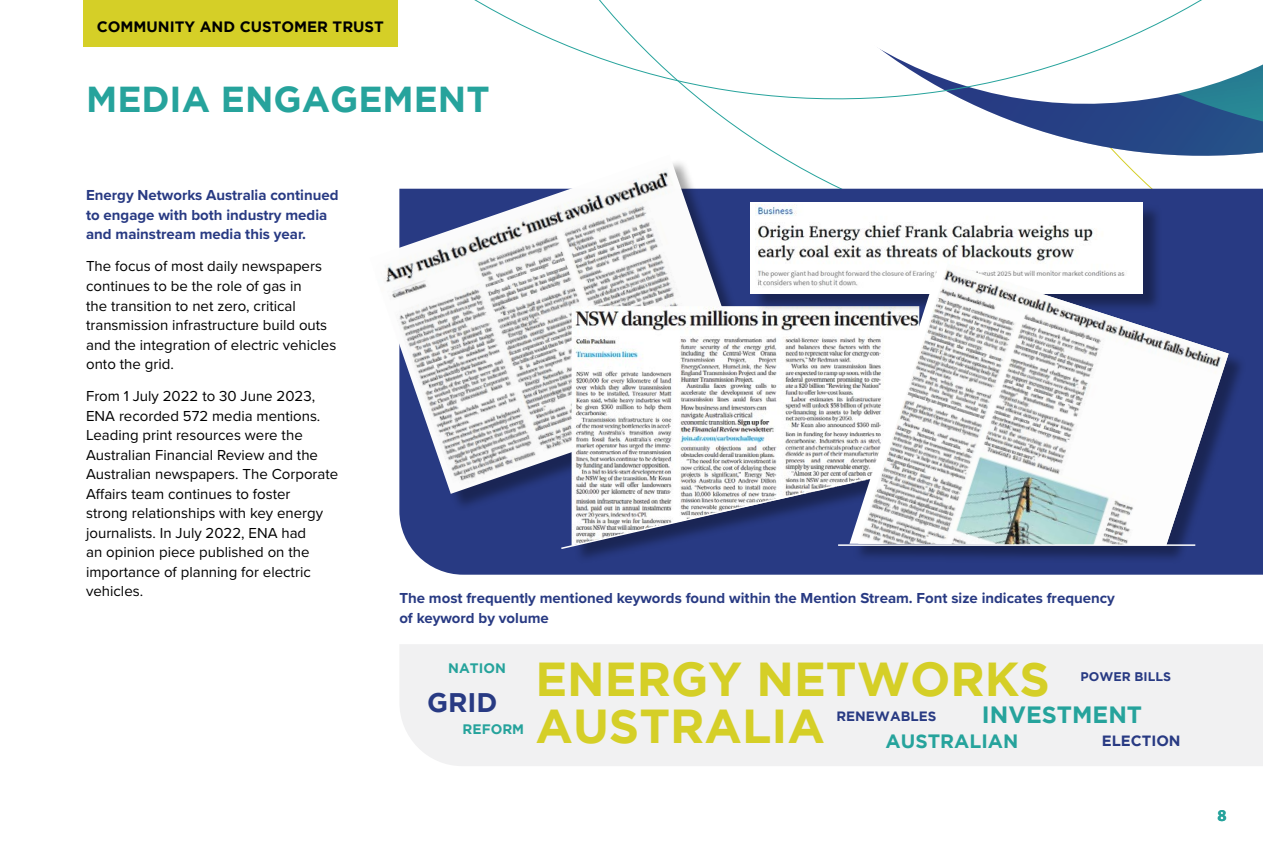
<style>
.page{position:relative;width:1263px;height:851px;background:#fff}
.page>*{position:absolute;margin:0;border:0;box-sizing:border-box;transform-origin:0 0}
.HA{font:700 47.55px/47.5px "Gotham";color:#d5cf27}
.HA-2{font:700 36px "Gotham";color:#26a39c}
.HA-3{font:700 26.85px "Gotham";color:#283a83}
.HA-4{font:700 23.55px "Gotham";color:#26a39c}
.HA-5{font:700 19.35px "Gotham";color:#26a39c}
.t1{font:700 16.5px "Myriad Pro";color:#26a39c}
.BODY_NEW{font:15px/19.5px "Proxima Nova";color:#000}
.body{font:700 15px/19.5px "Proxima Nova";color:#283a83}
.HA-6{font:700 15px "Gotham";color:#000}
.HA-7{font:700 14.85px "Gotham";color:#283a83}
.HA-8{font:700 13.65px "Gotham";color:#26a39c}
.HA-9{font:700 13.5px "Gotham";color:#283a83}
.HA-10{font:700 12.45px "Gotham";color:#283a83}
</style>
<div class="page">
<div style="left:399px;top:189px;width:864px;height:385px;background:#283a83"></div>
<div style="left:400px;top:644px;width:863px;height:122px;background:#f1f1f2"></div>
<div style="left:373px;top:158px;width:395px;height:354px;background:#000;opacity:.35"></div>
<img style="left:373px;top:158px;width:378px;height:335px">
<div style="left:573px;top:308px;width:365px;height:255px;background:#283a83"></div>
<img style="left:572px;top:306px;width:277px;height:155px">
<div style="left:752px;top:204px;width:410px;height:109px;background:#000;opacity:.35"></div>
<div style="left:751px;top:202px;width:392px;height:92px;background:#fff"></div>
<img style="left:757px;top:204px;width:336px;height:84px">
<svg style="left:559px;top:461px;width:290px;height:89px"></svg>
<div style="left:852px;top:264px;width:394px;height:300px;background:#000;opacity:.35"></div>
<svg style="left:849px;top:261px;width:379px;height:283px"></svg>
<img style="left:858px;top:263px;width:370px;height:282px">
<hr style="left:838px;top:544px;width:357px;height:2px;background:#fff">
<svg style="left:1112px;top:150px;width:151px;height:5px"></svg>
<svg style="left:474px;top:0;width:789px;height:150px"></svg>
<div style="left:83px;top:0;width:315px;height:47px;background:#d5cf27"></div>
<p class="HA-6" style="left:97px;top:18px;width:289px">COMMUNITY AND CUSTOMER TRUST</p>
<p class="HA-2" style="left:86px;top:78px;width:405px">MEDIA ENGAGEMENT</p>
<p class="body" style="left:86px;top:185px;width:254px">Energy Networks Australia continued to engage with both industry media and mainstream media this year.</p>
<p class="BODY_NEW" style="left:86px;top:256px;width:252px">The focus of most daily newspapers continues to be the role of gas in<br>the transition to net zero, critical transmission infrastructure build outs and the integration of electric vehicles onto the grid.</p>
<p class="BODY_NEW" style="left:86px;top:386px;width:254px">From 1 July 2022 to 30 June 2023,<br>ENA recorded 572 media mentions.<br>Leading print resources were the<br>Australian Financial Review and the<br>Australian newspapers. The Corporate<br>Affairs team continues to foster<br>strong relationships with key energy journalists. In July 2022, ENA had<br>an opinion piece published on the importance of planning for electric vehicles.</p>
<p class="body" style="left:399px;top:588px;width:717px">The most frequently mentioned keywords found within the Mention Stream. Font size indicates frequency of keyword by volume</p>
<p class="HA" style="left:535px;top:653px;width:516px">ENERGY NETWORKS<br>AUSTRALIA</p>
<p class="HA-8" style="left:448px;top:660px;width:59px">NATION</p>
<p class="HA-3" style="left:427px;top:687px;width:72px">GRID</p>
<p class="HA-8" style="left:463px;top:721px;width:63px">REFORM</p>
<p class="HA-10" style="left:1080px;top:669px;width:92px">POWER BILLS</p>
<p class="HA-4" style="left:982px;top:700px;width:162px">INVESTMENT</p>
<p class="HA-9" style="left:836px;top:708px;width:102px">RENEWABLES</p>
<p class="HA-5" style="left:885px;top:730px;width:134px">AUSTRALIAN</p>
<p class="HA-7" style="left:1102px;top:731px;width:80px">ELECTION</p>
<p class="t1" style="left:1217px;top:804px;width:11px">8</p>
</div>
